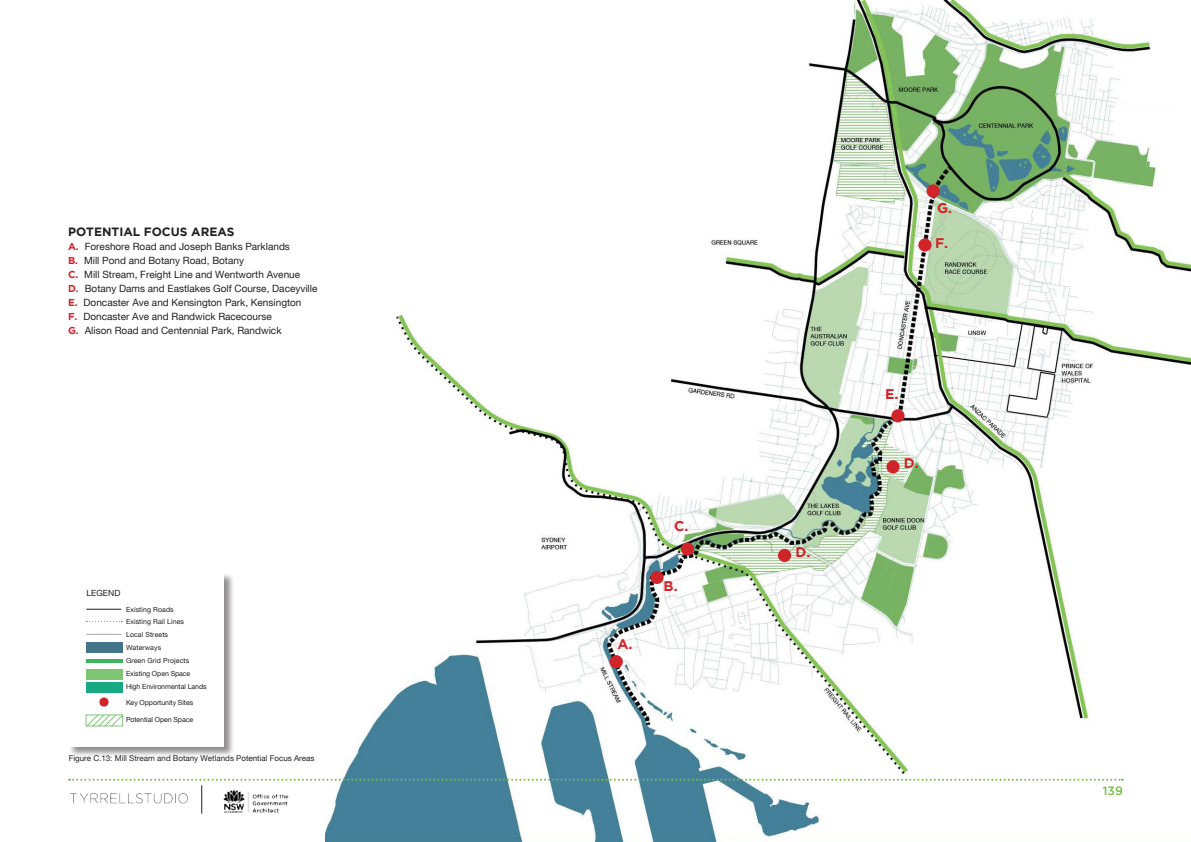
<style>
.page{position:relative;width:1191px;height:842px;background:#fff}
.page>*{position:absolute;margin:0;border:0;box-sizing:border-box;transform-origin:0 0}
.t1{font:700 14px "Gotham HTF";color:#d1232a}
.t2{font:700 12px "Gotham HTF";color:#231f20}
.t3{font:500 12px "Gotham HTF";color:#74bf43}
.t4{font:10px/14px "Helvetica Neue";color:#231f20}
.t5{font:8.5px "Helvetica Neue";letter-spacing:.01em;color:#231f20}
.t6{font:8px "Helvetica Neue";color:#231f20}
.t7{font:7px/12.9px "Helvetica Neue";letter-spacing:.01em;color:#231f20}
.t8{font:7px "Helvetica Neue";letter-spacing:-.01em;color:#231f20}
.s1{font-family:"Gotham HTF";font-weight:700;color:#d1232a}
</style>
<div class="page">
<img style="left:325px;top:0;width:866px;height:842px">
<div style="left:926px;top:184px;width:13px;height:14px;background:#d1232a;border-radius:50%"></div>
<div style="left:918px;top:238px;width:13px;height:14px;background:#d1232a;border-radius:50%"></div>
<div style="left:891px;top:409px;width:13px;height:13px;background:#d1232a;border-radius:50%"></div>
<div style="left:886px;top:460px;width:13px;height:13px;background:#d1232a;border-radius:50%"></div>
<div style="left:778px;top:549px;width:13px;height:13px;background:#d1232a;border-radius:50%"></div>
<div style="left:681px;top:542px;width:13px;height:14px;background:#d1232a;border-radius:50%"></div>
<div style="left:650px;top:571px;width:13px;height:13px;background:#d1232a;border-radius:50%"></div>
<div style="left:609px;top:655px;width:14px;height:13px;background:#d1232a;border-radius:50%"></div>
<div style="left:68px;top:572px;width:167px;height:185px;background:#231f20;opacity:.5"></div>
<div style="left:68px;top:572px;width:156px;height:174px;background:#fff"></div>
<hr style="left:86px;top:609px;width:35px;height:1px;background:#231f20">
<hr style="left:86px;top:634px;width:35px;height:1px;background:#231f20">
<svg style="left:86px;top:621px;width:36px;height:1px"></svg>
<div style="left:86px;top:642px;width:37px;height:11px;background:#42748a"></div>
<hr style="left:86px;top:659px;width:37px;height:4px;background:#3cb55a">
<div style="left:86px;top:669px;width:37px;height:11px;background:#7fc674"></div>
<div style="left:86px;top:682px;width:37px;height:11px;background:#19a982"></div>
<svg style="left:99px;top:697px;width:10px;height:10px"></svg>
<svg style="left:85px;top:714px;width:39px;height:13px"></svg>
<svg style="left:69px;top:779px;width:1054px;height:34px"></svg>
<p class="t2" style="left:68px;top:225px;width:168px">POTENTIAL FOCUS AREAS</p>
<p class="t4" style="left:68px;top:240px;width:251px"><span class="s1">A.</span> Foreshore Road and Joseph Banks Parklands<br><span class="s1">B.</span> Mill Pond and Botany Road, Botany<br><span class="s1">C.</span> Mill Stream, Freight Line and Wentworth Avenue<br><span class="s1">D.</span> Botany Dams and Eastlakes Golf Course, Daceyville <span class="s1">E.</span> Doncaster Ave and Kensington Park, Kensington<br><span class="s1">F.</span> Doncaster Ave and Randwick Racecourse<br><span class="s1">G.</span> Alison Road and Centennial Park, Randwick</p>
<p class="t5" style="left:86px;top:589px;width:36px">LEGEND</p>
<p class="t7" style="left:126px;top:603px;width:82px">Existing Roads<br>Existing Rail Lines<br>Local Streets<br>Waterways<br>Green Grid Projects<br>Existing Open Space<br>High Environmental Lands</p>
<p class="t8" style="left:126px;top:699px;width:69px">Key Opportunity Sites</p>
<p class="t8" style="left:126px;top:717px;width:69px">Potential Open Space</p>
<p class="t6" style="left:69px;top:755px;width:247px">Figure C.13: Mill Stream and Botany Wetlands Potential Focus Areas</p>
<h1 class="t1" style="left:617px;top:636px;width:17px">A.</h1>
<h1 class="t1" style="left:674px;top:518px;width:16px">C.</h1>
<h1 class="t1" style="left:663px;top:578px;width:16px">B.</h1>
<h1 class="t1" style="left:795px;top:544px;width:16px">D.</h1>
<h1 class="t1" style="left:937px;top:200px;width:16px">G.</h1>
<h1 class="t1" style="left:935px;top:235px;width:15px">F.</h1>
<h1 class="t1" style="left:885px;top:386px;width:15px">E.</h1>
<h1 class="t1" style="left:904px;top:455px;width:16px">D.</h1>
<p class="t3" style="left:1102px;top:784px;width:22px">139</p>
</div>
